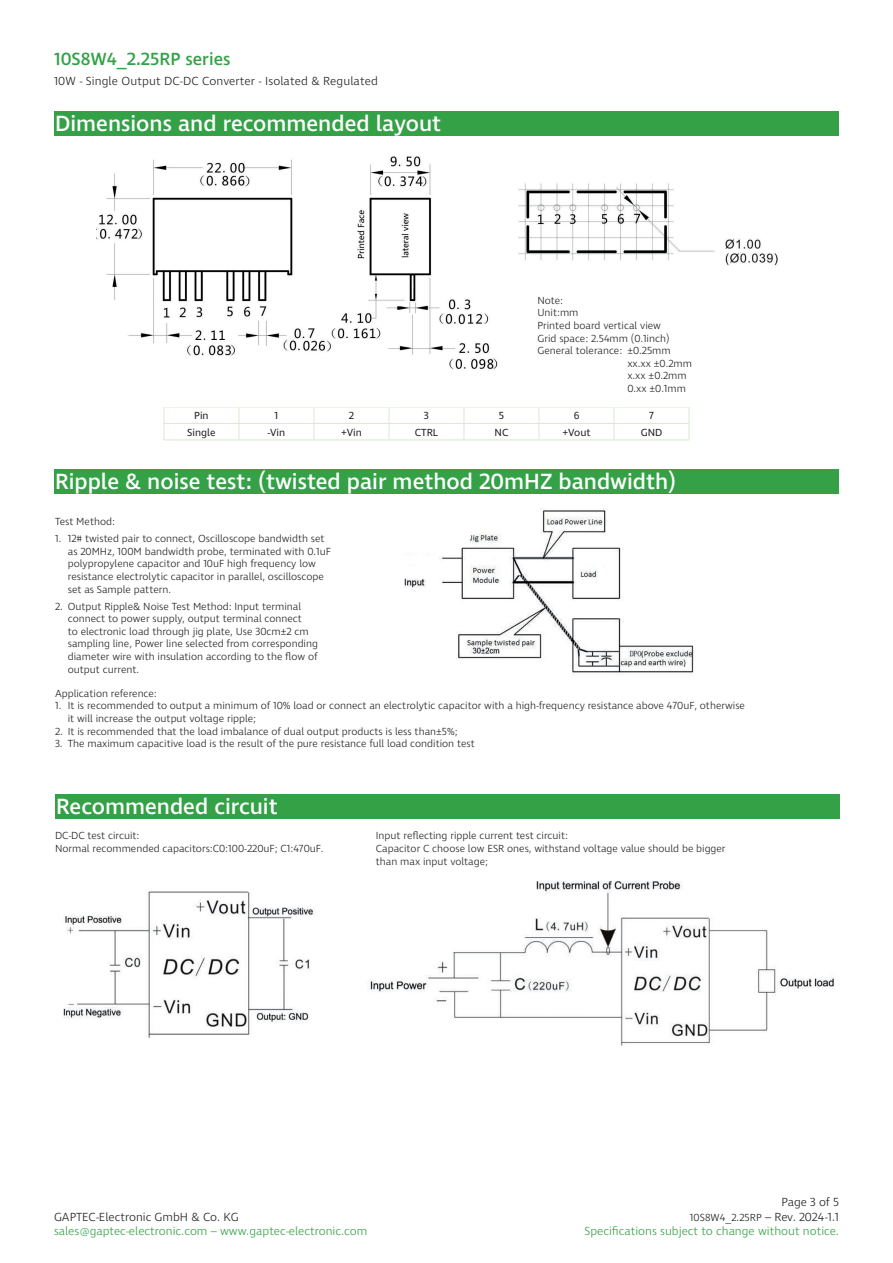
<style>
.page{position:relative;width:893px;height:1263px;background:#fff}
.page>*{position:absolute;margin:0;border:0;box-sizing:border-box;transform-origin:0 0}
.t1{font:500 22.5px "Ingra";color:#fff}
.t2{font:500 18px "Ingra";color:#34a147}
.t3{font:300 12px "Ingra";color:#34a147}
.t4{font:300 12px "Ingra";letter-spacing:.01em;color:#231f20}
.t5{font:300 10.5px/12.6px "Ingra";color:#231f20}
.t6{font:10.5px "Ingra";color:#231f20}
.s1{font-size:12px}
</style>
<div class="page">
<div style="left:54px;top:111px;width:785px;height:25px;background:#34a147"></div>
<hr style="left:164px;top:406px;width:75px;height:1px;background:#d8e9d2">
<hr style="left:239px;top:406px;width:75px;height:1px;background:#d8e9d2">
<hr style="left:314px;top:406px;width:75px;height:1px;background:#d8e9d2">
<hr style="left:389px;top:406px;width:75px;height:1px;background:#d8e9d2">
<hr style="left:464px;top:406px;width:75px;height:1px;background:#d8e9d2">
<hr style="left:539px;top:406px;width:75px;height:1px;background:#d8e9d2">
<hr style="left:614px;top:406px;width:75px;height:1px;background:#d8e9d2">
<hr style="left:164px;top:423px;width:75px;height:1px;background:#d8e9d2">
<svg style="left:164px;top:407px;width:1px;height:32px"></svg>
<hr style="left:239px;top:423px;width:75px;height:1px;background:#d8e9d2">
<svg style="left:239px;top:407px;width:1px;height:32px"></svg>
<hr style="left:314px;top:423px;width:75px;height:1px;background:#d8e9d2">
<svg style="left:314px;top:407px;width:1px;height:32px"></svg>
<hr style="left:389px;top:423px;width:75px;height:1px;background:#d8e9d2">
<svg style="left:389px;top:407px;width:1px;height:32px"></svg>
<hr style="left:464px;top:423px;width:75px;height:1px;background:#d8e9d2">
<svg style="left:464px;top:407px;width:1px;height:32px"></svg>
<hr style="left:539px;top:423px;width:75px;height:1px;background:#d8e9d2">
<svg style="left:539px;top:407px;width:1px;height:32px"></svg>
<hr style="left:614px;top:423px;width:75px;height:1px;background:#d8e9d2">
<svg style="left:614px;top:407px;width:1px;height:32px"></svg>
<svg style="left:689px;top:407px;width:1px;height:32px"></svg>
<hr style="left:164px;top:439px;width:75px;height:1px;background:#d8e9d2">
<hr style="left:239px;top:439px;width:75px;height:1px;background:#d8e9d2">
<hr style="left:314px;top:439px;width:75px;height:1px;background:#d8e9d2">
<hr style="left:389px;top:439px;width:75px;height:1px;background:#d8e9d2">
<hr style="left:464px;top:439px;width:75px;height:1px;background:#d8e9d2">
<hr style="left:539px;top:439px;width:75px;height:1px;background:#d8e9d2">
<hr style="left:614px;top:439px;width:75px;height:1px;background:#d8e9d2">
<img style="left:96px;top:156px;width:682px;height:214px">
<div style="left:54px;top:469px;width:785px;height:25px;background:#34a147"></div>
<img style="left:404px;top:509px;width:290px;height:166px">
<div style="left:55px;top:794px;width:785px;height:25px;background:#34a147"></div>
<img style="left:63px;top:891px;width:252px;height:147px">
<img style="left:369px;top:880px;width:465px;height:166px">
<h2 class="t2" style="left:54px;top:48px;width:178px">10S8W4_2.25RP series</h2>
<p class="t4" style="left:54px;top:74px;width:325px">10W - Single Output DC-DC Converter - Isolated &amp; Regulated</p>
<h1 class="t1" style="left:55px;top:109px;width:388px">Dimensions and recommended layout</h1>
<p class="t5" style="left:537px;top:294px;width:27px">Note:</p>
<p class="t5" style="left:537px;top:307px;width:43px">Unit:mm</p>
<p class="t5" style="left:537px;top:320px;width:125px">Printed board vertical view</p>
<p class="t5" style="left:537px;top:332px;width:134px">Grid space: 2.54mm (0.1inch)</p>
<p class="t5" style="left:537px;top:345px;width:135px">General tolerance: ±0.25mm</p>
<p class="t5" style="left:627px;top:357px;width:66px">xx.xx ±0.2mm</p>
<p class="t5" style="left:627px;top:370px;width:61px">x.xx ±0.2mm</p>
<p class="t5" style="left:627px;top:383px;width:60px">0.xx ±0.1mm</p>
<p class="t6" style="left:194px;top:409px;width:16px">Pin</p>
<p class="t6" style="left:275px;top:409px;width:5px">1</p>
<p class="t6" style="left:349px;top:409px;width:7px">2</p>
<p class="t6" style="left:424px;top:409px;width:7px">3</p>
<p class="t6" style="left:499px;top:409px;width:7px">5</p>
<p class="t6" style="left:574px;top:409px;width:7px">6</p>
<p class="t6" style="left:649px;top:409px;width:6px">7</p>
<p class="t6" style="left:187px;top:426px;width:30px">Single</p>
<p class="t6" style="left:268px;top:426px;width:19px">-Vin</p>
<p class="t6" style="left:341px;top:426px;width:22px">+Vin</p>
<p class="t6" style="left:415px;top:426px;width:25px">CTRL</p>
<p class="t6" style="left:495px;top:426px;width:15px">NC</p>
<p class="t6" style="left:562px;top:426px;width:30px">+Vout</p>
<p class="t6" style="left:641px;top:426px;width:23px">GND</p>
<h1 class="t1" style="left:55px;top:467px;width:623px">Ripple &amp; noise test: (twisted pair method 20mHZ bandwidth)</h1>
<p class="t5" style="left:55px;top:516px;width:61px">Test Method:</p>
<p class="t5" style="left:68px;top:533px;width:265px;text-indent:-13px">1. 12# twisted pair to connect, Oscilloscope bandwidth set as 20MHz, 100M bandwidth probe, terminated with 0.1uF polypropylene capacitor and 10uF high frequency low resistance electrolytic capacitor in parallel, oscilloscope set as Sample pattern.</p>
<p class="t5" style="left:68px;top:600px;width:252px;text-indent:-13px">2. Output Ripple&amp; Noise Test Method: Input terminal connect to power supply, output terminal connect<br>to electronic load through jig plate, Use 30cm±2 cm sampling line, Power line selected from corresponding diameter wire with insulation according to the flow of output current.</p>
<p class="t5" style="left:55px;top:687px;width:103px">Application reference:</p>
<p class="t5" style="left:68px;top:700px;width:679px;text-indent:-13px">1. It is recommended to output a minimum of 10% load or connect an electrolytic capacitor with a high-frequency resistance above 470uF, otherwise it will increase the output voltage ripple;</p>
<p class="t5" style="left:55px;top:725px;width:404px">2. It is recommended that the load imbalance of dual output products is less than±5%;</p>
<p class="t5" style="left:55px;top:738px;width:421px">3. The maximum capacitive load is the result of the pure resistance full load condition test</p>
<h1 class="t1" style="left:56px;top:792px;width:223px">Recommended circuit</h1>
<p class="t5" style="left:55px;top:830px;width:270px">DC-DC test circuit:<br>Normal recommended capacitors:C0:100-220uF; C1:470uF.</p>
<p class="t5" style="left:376px;top:830px;width:351px">Input reflecting ripple current test circuit:<br>Capacitor C choose low ESR ones, withstand voltage value should be bigger than max input voltage;</p>
<p class="t4" style="left:54px;top:1209px;width:186px">GAPTEC-Electronic GmbH &amp; Co. KG</p>
<p class="t3" style="left:54px;top:1223px;width:315px">sales@gaptec-electronic.com – www.gaptec-electronic.com</p>
<p class="t4" style="left:782px;top:1195px;width:59px">Page 3 of 5</p>
<p class="t5" style="left:690px;top:1211px;width:151px">10S8W4_2.25RP <span class="s1">– Rev. 2024-1.1</span></p>
<p class="t3" style="left:585px;top:1223px;width:256px">Specifications subject to change without notice.</p>
</div>
